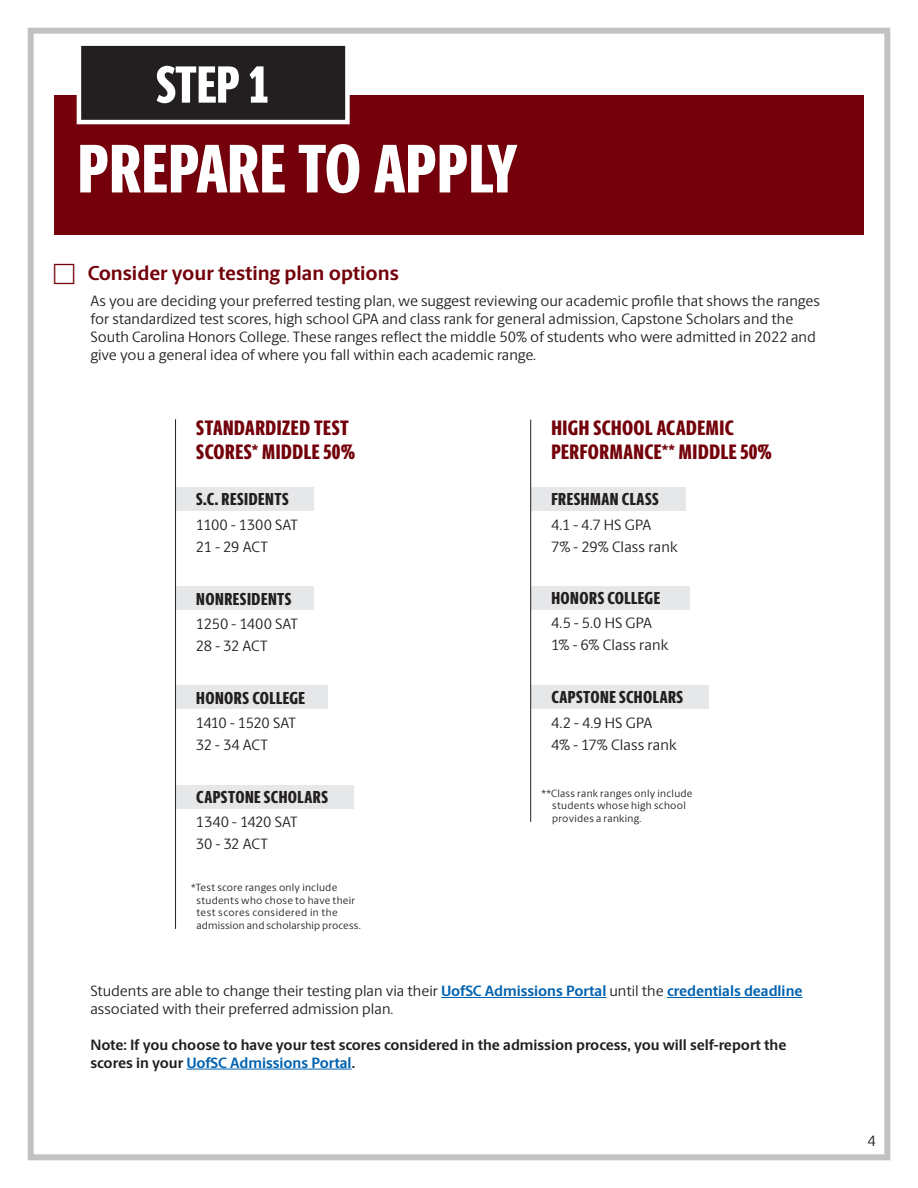
<style>
.page{position:relative;width:918px;height:1188px;background:#fff}
.page>*{position:absolute;margin:0;border:0;box-sizing:border-box;transform-origin:0 0}
.t1{font:800 75px "Berlingske Sans X Cn";letter-spacing:-.005em;color:#fff}
.t2{font:800 69px "Berlingske Sans X Cn";letter-spacing:.01em;color:#fff}
.t3{font:800 52.5px "Berlingske Sans X Cn";color:#fff}
._20_subhead_5{font:800 21px/24px "Berlingske Sans X Cn";letter-spacing:.025em;color:#73000a}
.t4{font:700 20.25px "Berlingske Sans";letter-spacing:-.005em;color:#73000a}
._20_subhead_majors_l{font:800 17.4px "Berlingske Sans X Cn";letter-spacing:.025em;color:#231f20}
.Body_size_8_5{font:15px/18px "Berlingske Sans";color:#231f20}
.t5{font:700 15px/18px "Berlingske Sans";color:#231f20}
.Body_size_8_5-2{font:15px "Berlingske Sans";letter-spacing:-.045em;color:#231f20}
.Body_size_8_5-3{font:15px "Berlingske Sans";letter-spacing:-.02em;color:#231f20}
.KM_LEGAL_TEXT{font:10.5px/12.6px "Berlingske Sans";letter-spacing:.025em;color:#231f20}
.s1{font-weight:700;color:#0162b0}
.s2{color:#0162b0}
</style>
<div class="page">
<div style="left:28px;top:28px;width:862px;height:1132px;border:6px solid #c1c2c4"></div>
<hr style="left:441px;top:997px;width:165px;height:1px;background:#0162b0">
<hr style="left:667px;top:997px;width:136px;height:1px;background:#0162b0">
<hr style="left:186px;top:1069px;width:166px;height:1px;background:#0162b0">
<div style="left:54px;top:96px;width:810px;height:139px;background:#73000a"></div>
<div style="left:79px;top:44px;width:268px;height:78px;background:#231f20"></div>
<div style="left:77px;top:41px;width:273px;height:83px;border:4px solid #fff"></div>
<div style="left:531px;top:586px;width:158px;height:24px;background:#e6e7e9"></div>
<div style="left:531px;top:487px;width:155px;height:24px;background:#e6e7e9"></div>
<div style="left:531px;top:685px;width:178px;height:24px;background:#e6e7e9"></div>
<div style="left:176px;top:487px;width:137px;height:24px;background:#e6e7e9"></div>
<div style="left:176px;top:586px;width:137px;height:24px;background:#e6e7e9"></div>
<div style="left:176px;top:686px;width:151px;height:23px;background:#e6e7e9"></div>
<div style="left:176px;top:785px;width:177px;height:24px;background:#e6e7e9"></div>
<hr style="left:530px;top:420px;width:1px;height:402px;background:#231f20">
<hr style="left:175px;top:419px;width:1px;height:510px;background:#231f20">
<p class="t3" style="left:156px;top:45px;width:115px">STEP 1</p>
<p class="t1" style="left:77px;top:113px;width:464px">PREPARE TO APPLY</p>
<p class="t2" style="left:78px;top:117px;width:441px">PREPARE TO APPLY</p>
<p class="t4" style="left:88px;top:258px;width:313px">Consider your testing plan options</p>
<p class="Body_size_8_5" style="left:91px;top:291px;width:731px">As you are deciding your preferred testing plan, we suggest reviewing our academic profile that shows the ranges for standardized test scores, high school GPA and class rank for general admission, Capstone Scholars and the South Carolina Honors College. These ranges reflect the middle 50% of students who were admitted in 2022 and give you a general idea of where you fall within each academic range.</p>
<p class="_20_subhead_5" style="left:196px;top:416px;width:160px">STANDARDIZED TEST<br>SCORES* MIDDLE 50%</p>
<p class="_20_subhead_majors_l" style="left:196px;top:486px;width:94px">S.C. RESIDENTS</p>
<p class="Body_size_8_5" style="left:196px;top:515px;width:104px">1100 - 1300 SAT</p>
<p class="Body_size_8_5" style="left:196px;top:537px;width:73px">21 - 29 ACT</p>
<p class="_20_subhead_majors_l" style="left:196px;top:586px;width:97px">NONRESIDENTS</p>
<p class="Body_size_8_5" style="left:196px;top:614px;width:104px">1250 - 1400 SAT</p>
<p class="Body_size_8_5" style="left:196px;top:636px;width:73px">28 - 32 ACT</p>
<p class="_20_subhead_majors_l" style="left:196px;top:685px;width:110px">HONORS COLLEGE</p>
<p class="Body_size_8_5-2" style="left:196px;top:712px;width:101px">1410 - 1520 SAT</p>
<p class="Body_size_8_5" style="left:196px;top:735px;width:74px">32 - 34 ACT</p>
<p class="_20_subhead_majors_l" style="left:196px;top:784px;width:133px">CAPSTONE SCHOLARS</p>
<p class="Body_size_8_5-3" style="left:196px;top:812px;width:103px">1340 - 1420 SAT</p>
<p class="Body_size_8_5" style="left:196px;top:835px;width:73px">30 - 32 ACT</p>
<p class="KM_LEGAL_TEXT" style="left:197px;top:881px;width:166px;text-indent:-5px">*Test score ranges only include students who chose to have their test scores considered in the admission and scholarship process.</p>
<p class="_20_subhead_5" style="left:551px;top:416px;width:222px">HIGH SCHOOL ACADEMIC<br>PERFORMANCE** MIDDLE 50%</p>
<p class="_20_subhead_majors_l" style="left:551px;top:486px;width:109px">FRESHMAN CLASS</p>
<p class="Body_size_8_5" style="left:551px;top:515px;width:102px">4.1 - 4.7 HS GPA</p>
<p class="Body_size_8_5" style="left:551px;top:537px;width:128px">7% - 29% Class rank</p>
<p class="_20_subhead_majors_l" style="left:551px;top:585px;width:110px">HONORS COLLEGE</p>
<p class="Body_size_8_5" style="left:551px;top:614px;width:103px">4.5 - 5.0 HS GPA</p>
<p class="Body_size_8_5" style="left:551px;top:636px;width:119px">1% - 6% Class rank</p>
<p class="_20_subhead_majors_l" style="left:551px;top:684px;width:133px">CAPSTONE SCHOLARS</p>
<p class="Body_size_8_5" style="left:551px;top:713px;width:103px">4.2 - 4.9 HS GPA</p>
<p class="Body_size_8_5" style="left:551px;top:735px;width:127px">4% - 17% Class rank</p>
<p class="KM_LEGAL_TEXT" style="left:552px;top:786px;width:142px;text-indent:-11px">**Class rank ranges only include students whose high school provides a ranking.</p>
<p class="Body_size_8_5" style="left:91px;top:981px;width:714px">Students are able to change their testing plan via their <span class="s1">UofSC Admissions Portal</span> until the <span class="s1">credentials deadline </span>associated with their preferred admission plan.</p>
<p class="t5" style="left:91px;top:1035px;width:697px">Note: If you choose to have your test scores considered in the admission process, you will self-report the scores in your <span class="s2">UofSC Admissions Portal</span>.</p>
<p class="Body_size_8_5" style="left:868px;top:1131px;width:10px">4</p>
</div>
